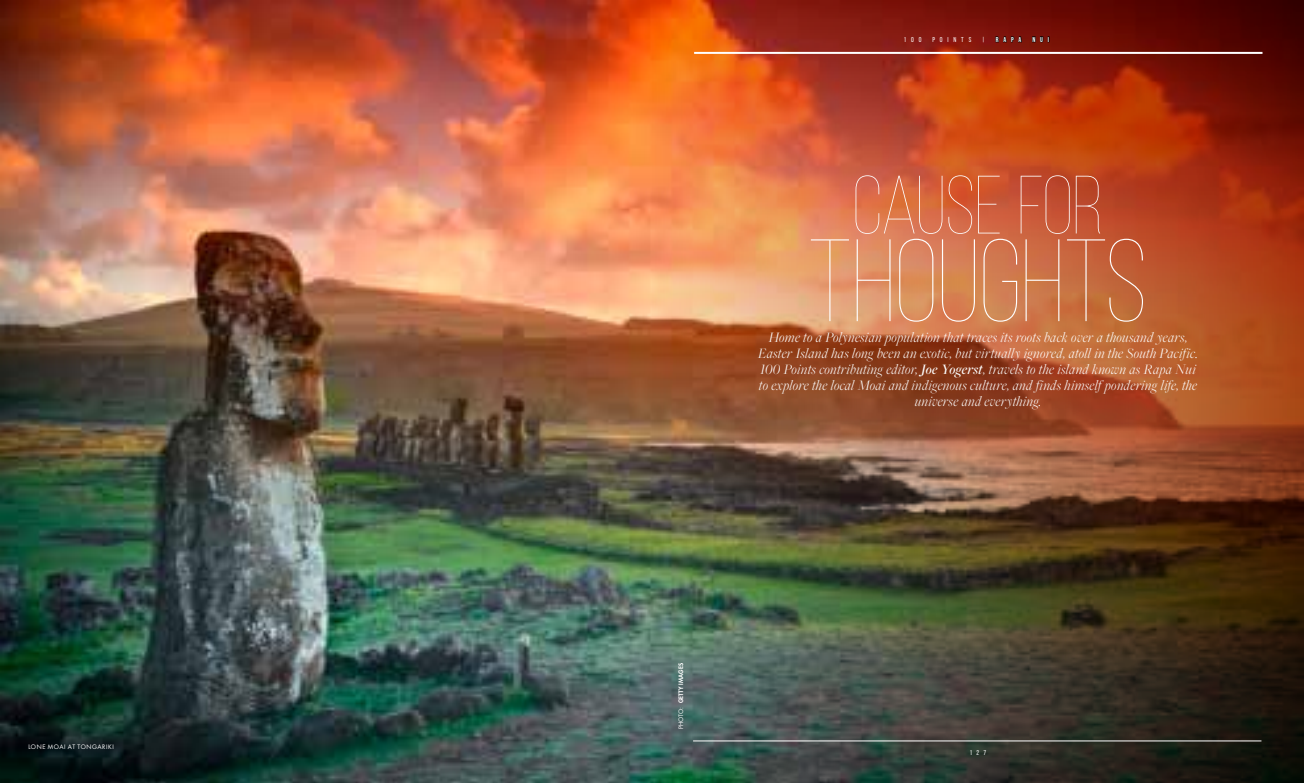
<style>
.page{position:relative;width:1304px;height:783px;background:#fff}
.page>*{position:absolute;margin:0;border:0;box-sizing:border-box;transform-origin:0 0}
.t1{font:100 116.8px "Bebas Neue";letter-spacing:-.005em;color:#fff}
.t2{font:100 82.4px "Bebas Neue";letter-spacing:-.015em;color:#fff}
.t3{font:italic 300 15px/16px "Freight Big Pro";letter-spacing:.025em;color:#fff;text-align:center}
.t4{font:7px "Bebas Neue";letter-spacing:.7em;color:#fff}
.t5{font:700 7px "Bebas Neue";letter-spacing:.7em;color:#fff}
.t6{font:6px "Futura Std";letter-spacing:.095em;color:#fff}
.t7{font:800 6px "Futura Std";letter-spacing:.015em;color:#fff}
.s1{font-weight:500}
.s2{font-weight:400}
</style>
<div class="page">
<img style="left:0;top:0;width:652px;height:782px">
<img style="left:652px;top:0;width:651px;height:782px">
<svg style="left:996px;top:37px;width:26px;height:5px"></svg>
<svg style="left:1032px;top:37px;width:17px;height:5px"></svg>
<hr style="left:694px;top:52px;width:568px;height:2px;background:#fff">
<hr style="left:693px;top:740px;width:568px;height:1px;background:#fff">
<p class="t6" style="left:28px;top:742px;width:87px">LONE MOAI AT TONGARIKI</p>
<p class="t4" style="left:904px;top:36px;width:19px">100</p>
<p class="t4" style="left:932px;top:36px;width:40px">POINTS</p>
<p class="t4" style="left:982px;top:36px;width:4px">|</p>
<p class="t5" style="left:996px;top:36px;width:27px">RAPA</p>
<p class="t5" style="left:1032px;top:36px;width:18px">NUI</p>
<h2 class="t2" style="left:852px;top:161px;width:253px">CAUSE FOR</h2>
<h1 class="t1" style="left:808px;top:219px;width:341px">THOUGHTS</h1>
<p class="t3" style="left:758px;top:345px;width:441px">Easter Island has long been an exotic, but virtually ignored, atoll in the South Pacific.<br>100 Points contributing editor, <span class="s1">Joe Yogerst</span>, travels to the island known as Rapa Nui to explore the local Moai and indigenous culture, and finds himself pondering life, the universe and everything.</p>
<p class="t3" style="left:769px;top:329px;width:420px">Home to a Polynesian population that traces its roots back over a thousand years,</p>
<p class="t7" style="left:677px;top:729px;width:68px;rotate:-90deg"><span class="s2">PHOTO:</span> GETTY IMAGES</p>
<p class="t4" style="left:970px;top:748px;width:18px">127</p>
</div>
